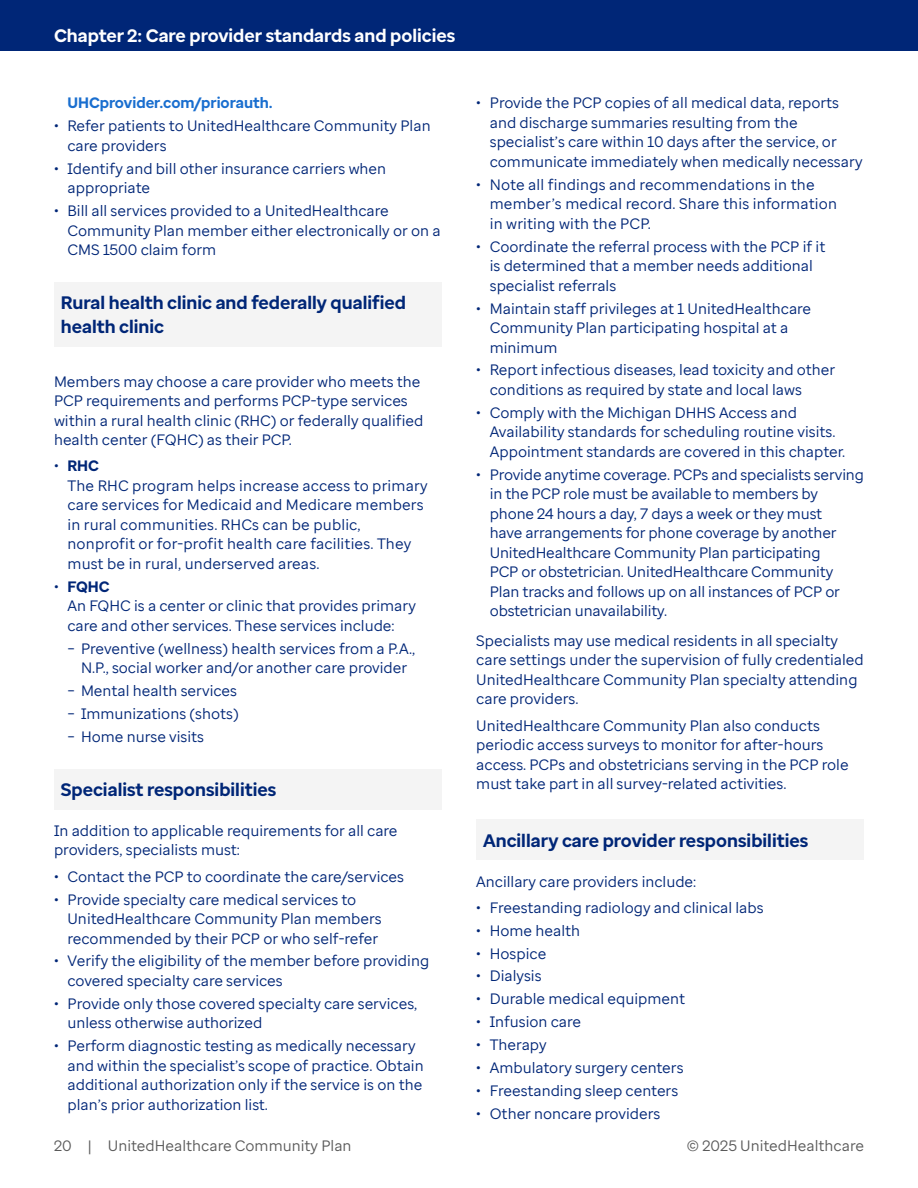
<style>
.page{position:relative;width:918px;height:1188px;background:#fff}
.page>*{position:absolute;margin:0;border:0;box-sizing:border-box;transform-origin:0 0}
.H5_Sans_Gray_Shading{font:700 18px/24px "Enterprise Sans";color:#002677}
.t1{font:700 18px "Enterprise Sans";color:#fff}
.Body{font:15px/19.5px "Enterprise Sans";color:#002677}
.H4{font:15px/19.5px "Enterprise Sans";color:#002677}
.t2{font:15px "Enterprise Sans";color:#5a5a5a}
.t3{font:700 15px "Enterprise Sans";color:#196ecf}
.s1{font-weight:700}
</style>
<div class="page">
<div style="left:0;top:0;width:918px;height:51px;background:#002677"></div>
<div style="left:54px;top:282px;width:388px;height:65px;background:#f4f4f4"></div>
<div style="left:54px;top:769px;width:388px;height:41px;background:#f4f4f4"></div>
<div style="left:476px;top:820px;width:388px;height:40px;background:#f4f4f4"></div>
<p class="t1" style="left:54px;top:24px;width:403px">Chapter 2: Care provider standards and policies</p>
<p class="t3" style="left:68px;top:93px;width:207px">UHCprovider.com/priorauth.</p>
<p class="Body" style="left:68px;top:116px;width:365px;text-indent:-14px">• Refer patients to UnitedHealthcare Community Plan care providers</p>
<p class="Body" style="left:68px;top:159px;width:320px;text-indent:-14px">• Identify and bill other insurance carriers when appropriate</p>
<p class="Body" style="left:68px;top:201px;width:375px;text-indent:-14px">• Bill all services provided to a UnitedHealthcare<br>Community Plan member either electronically or on a<br>CMS 1500 claim form</p>
<p class="H5_Sans_Gray_Shading" style="left:61px;top:291px;width:347px">Rural health clinic and federally qualified health clinic</p>
<p class="H4" style="left:54px;top:372px;width:371px">Members may choose a care provider who meets the PCP requirements and performs PCP-type services within a rural health clinic (RHC) or federally qualified health center (FQHC) as their PCP.</p>
<p class="Body" style="left:68px;top:456px;width:362px;text-indent:-14px">• <span class="s1">RHC<br></span>The RHC program helps increase access to primary care services for Medicaid and Medicare members in rural communities. RHCs can be public, nonprofit or for-profit health care facilities. They must be in rural, underserved areas.</p>
<p class="Body" style="left:68px;top:577px;width:350px;text-indent:-14px">• <span class="s1">FQHC<br></span>An FQHC is a center or clinic that provides primary care and other services. These services include:</p>
<p class="Body" style="left:68px;top:639px;width:349px;text-align:center">– Preventive (wellness) health services from a P.A.,<br>N.P., social worker and/or another care provider</p>
<p class="Body" style="left:68px;top:681px;width:171px">– Mental health services</p>
<p class="Body" style="left:68px;top:704px;width:173px">– Immunizations (shots)</p>
<p class="Body" style="left:68px;top:727px;width:138px">– Home nurse visits</p>
<p class="H5_Sans_Gray_Shading" style="left:61px;top:778px;width:217px">Specialist responsibilities</p>
<p class="Body" style="left:54px;top:821px;width:345px">In addition to applicable requirements for all care providers, specialists must:</p>
<p class="Body" style="left:54px;top:867px;width:352px">• Contact the PCP to coordinate the care/services</p>
<p class="Body" style="left:68px;top:889px;width:316px;text-indent:-14px">• Provide specialty care medical services to<br>UnitedHealthcare Community Plan members recommended by their PCP or who self-refer</p>
<p class="Body" style="left:68px;top:951px;width:363px;text-indent:-14px">• Verify the eligibility of the member before providing covered specialty care services</p>
<p class="Body" style="left:68px;top:994px;width:351px;text-indent:-14px">• Provide only those covered specialty care services, unless otherwise authorized</p>
<p class="Body" style="left:68px;top:1036px;width:358px;text-indent:-14px">• Perform diagnostic testing as medically necessary and within the specialist’s scope of practice. Obtain additional authorization only if the service is on the plan’s prior authorization list.</p>
<p class="Body" style="left:490px;top:93px;width:374px;text-indent:-14px">• Provide the PCP copies of all medical data, reports and discharge summaries resulting from the specialist’s care within 10 days after the service, or communicate immediately when medically necessary</p>
<p class="Body" style="left:490px;top:175px;width:349px;text-indent:-14px">• Note all findings and recommendations in the member’s medical record. Share this information in writing with the PCP.</p>
<p class="Body" style="left:490px;top:237px;width:337px;text-indent:-14px">• Coordinate the referral process with the PCP if it is determined that a member needs additional specialist referrals</p>
<p class="Body" style="left:490px;top:298px;width:323px;text-indent:-14px">• Maintain staff privileges at 1 UnitedHealthcare<br>Community Plan participating hospital at a minimum</p>
<p class="Body" style="left:490px;top:360px;width:347px;text-indent:-14px">• Report infectious diseases, lead toxicity and other conditions as required by state and local laws</p>
<p class="Body" style="left:490px;top:403px;width:357px;text-indent:-14px">• Comply with the Michigan DHHS Access and<br>Availability standards for scheduling routine visits.<br>Appointment standards are covered in this chapter.</p>
<p class="Body" style="left:490px;top:465px;width:376px;text-indent:-14px">• Provide anytime coverage. PCPs and specialists serving in the PCP role must be available to members by phone 24 hours a day, 7 days a week or they must<br>have arrangements for phone coverage by another UnitedHealthcare Community Plan participating<br>PCP or obstetrician. UnitedHealthcare Community Plan tracks and follows up on all instances of PCP or obstetrician unavailability.</p>
<p class="Body" style="left:476px;top:631px;width:389px">Specialists may use medical residents in all specialty care settings under the supervision of fully credentialed UnitedHealthcare Community Plan specialty attending care providers.</p>
<p class="Body" style="left:476px;top:715px;width:374px">UnitedHealthcare Community Plan also conducts periodic access surveys to monitor for after-hours access. PCPs and obstetricians serving in the PCP role must take part in all survey-related activities.</p>
<p class="H5_Sans_Gray_Shading" style="left:483px;top:829px;width:327px">Ancillary care provider responsibilities</p>
<p class="Body" style="left:476px;top:871px;width:222px">Ancillary care providers include:</p>
<p class="Body" style="left:476px;top:898px;width:289px">• Freestanding radiology and clinical labs</p>
<p class="Body" style="left:476px;top:921px;width:105px">• Home health</p>
<p class="Body" style="left:476px;top:943px;width:72px">• Hospice</p>
<p class="Body" style="left:476px;top:966px;width:67px">• Dialysis</p>
<p class="Body" style="left:476px;top:989px;width:210px">• Durable medical equipment</p>
<p class="Body" style="left:476px;top:1012px;width:106px">• Infusion care</p>
<p class="Body" style="left:476px;top:1035px;width:72px">• Therapy</p>
<p class="Body" style="left:476px;top:1058px;width:209px">• Ambulatory surgery centers</p>
<p class="Body" style="left:476px;top:1081px;width:204px">• Freestanding sleep centers</p>
<p class="Body" style="left:476px;top:1104px;width:186px">• Other noncare providers</p>
<p class="t2" style="left:54px;top:1136px;width:299px">20 | UnitedHealthcare Community Plan</p>
<p class="t2" style="left:687px;top:1136px;width:179px">© 2025 UnitedHealthcare</p>
</div>
